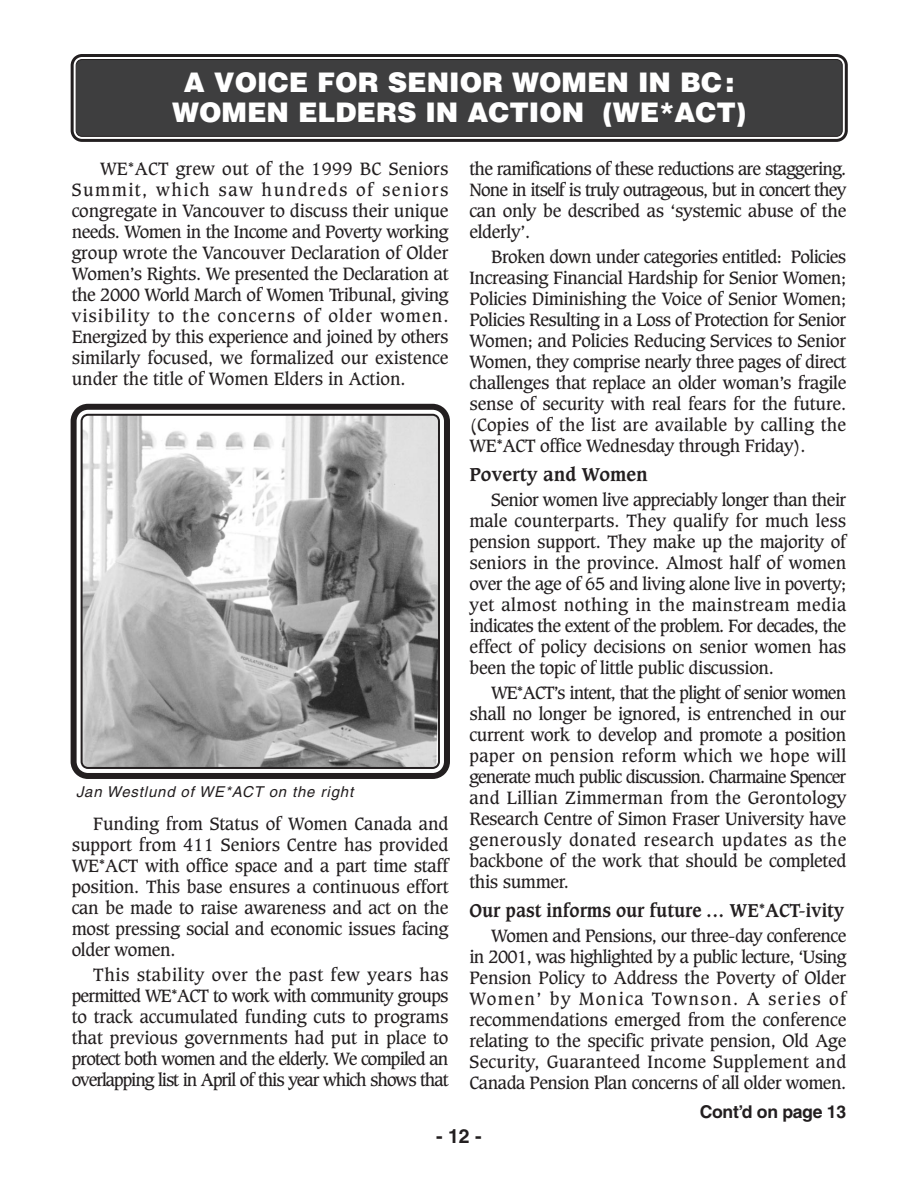
<style>
.page{position:relative;width:918px;height:1188px;background:#fff}
.page>*{position:absolute;margin:0;border:0;box-sizing:border-box;transform-origin:0 0}
.t1{font:900 27px/30px "Helvetica";color:#fff;text-align:center}
.t2{font:700 19.5px "Helvetica";color:#231f20}
.t3{font:700 18px "Caxton";color:#231f20;scale:.95 1}
.t4{font:700 18px "Caxton";color:#231f20}
.t5{font:700 17.7px "Helvetica";letter-spacing:-.015em;color:#231f20}
.t6{font:17.25px/21px "Caxton";letter-spacing:-.02em;color:#231f20;text-align:justify}
.t7{font:italic 15px "Helvetica";letter-spacing:.055em;color:#231f20}
</style>
<div class="page">
<svg style="left:70px;top:54px;width:778px;height:88px"></svg>
<div style="left:75px;top:59px;width:768px;height:78px;background:#3e3e3f"></div>
<svg style="left:70px;top:403px;width:380px;height:376px"></svg>
<svg style="left:79px;top:413px;width:362px;height:357px;background:#aaa"></svg>
<h1 class="t1" style="left:172px;top:69px;width:576px">A VOICE FOR SENIOR WOMEN IN BC:<br>WOMEN ELDERS IN ACTION (WE*ACT)</h1>
<p class="t6" style="left:470px;top:159px;width:378px">the ramifications of these reductions are staggering.<br>None in itself is truly outrageous, but in concert they can only be described as ‘systemic abuse of the elderly’.</p>
<p class="t6" style="left:470px;top:248px;width:378px;text-indent:22px">Broken down under categories entitled: Policies Increasing Financial Hardship for Senior Women; Policies Diminishing the Voice of Senior Women; Policies Resulting in a Loss of Protection for Senior Women; and Policies Reducing Services to Senior Women, they comprise nearly three pages of direct challenges that replace an older woman’s fragile sense of security with real fears for the future. (Copies of the list are available by calling the WE*ACT office Wednesday through Friday).</p>
<p class="t4" style="left:470px;top:466px;width:180px">Poverty and Women</p>
<p class="t6" style="left:469px;top:491px;width:378px;text-indent:22px">Senior women live appreciably longer than their male counterparts. They qualify for much less pension support. They make up the majority of seniors in the province. Almost half of women over the age of 65 and living alone live in poverty; yet almost nothing in the mainstream media indicates the extent of the problem. For decades, the effect of policy decisions on senior women has been the topic of little public discussion.</p>
<p class="t6" style="left:469px;top:684px;width:378px;text-indent:22px">WE*ACT’s intent, that the plight of senior women shall no longer be ignored, is entrenched in our current work to develop and promote a position paper on pension reform which we hope will generate much public discussion. Charmaine Spencer and Lillian Zimmerman from the Gerontology Research Centre of Simon Fraser University have generously donated research updates as the backbone of the work that should be completed this summer.</p>
<p class="t3" style="left:470px;top:902px;width:396px">Our past informs our future ... WE*ACT-ivity</p>
<p class="t6" style="left:469px;top:927px;width:378px;text-indent:22px">Women and Pensions, our three-day conference in 2001, was highlighted by a public lecture, ‘Using Pension Policy to Address the Poverty of Older Women’ by Monica Townson. A series of recommendations emerged from the conference relating to the specific private pension, Old Age Security, Guaranteed Income Supplement and Canada Pension Plan concerns of all older women.</p>
<p class="t6" style="left:72px;top:159px;width:378px;text-indent:28px">WE*ACT grew out of the 1999 BC Seniors Summit, which saw hundreds of seniors congregate in Vancouver to discuss their unique needs. Women in the Income and Poverty working group wrote the Vancouver Declaration of Older Women’s Rights. We presented the Declaration at the 2000 World March of Women Tribunal, giving visibility to the concerns of older women.<br>Energized by this experience and joined by others similarly focused, we formalized our existence under the title of Women Elders in Action.</p>
<p class="t7" style="left:76px;top:786px;width:279px">Jan Westlund of WE*ACT on the right</p>
<p class="t6" style="left:72px;top:815px;width:378px;text-indent:22px">Funding from Status of Women Canada and support from 411 Seniors Centre has provided WE*ACT with office space and a part time staff position. This base ensures a continuous effort can be made to raise awareness and act on the most pressing social and economic issues facing older women.</p>
<p class="t6" style="left:72px;top:966px;width:378px;text-indent:22px">This stability over the past few years has permitted WE*ACT to work with community groups to track accumulated funding cuts to programs that previous governments had put in place to protect both women and the elderly. We compiled an overlapping list in April of this year which shows that</p>
<p class="t2" style="left:436px;top:1129px;width:47px">- 12 -</p>
<p class="t5" style="left:700px;top:1105px;width:148px">Cont’d on page 13</p>
</div>
